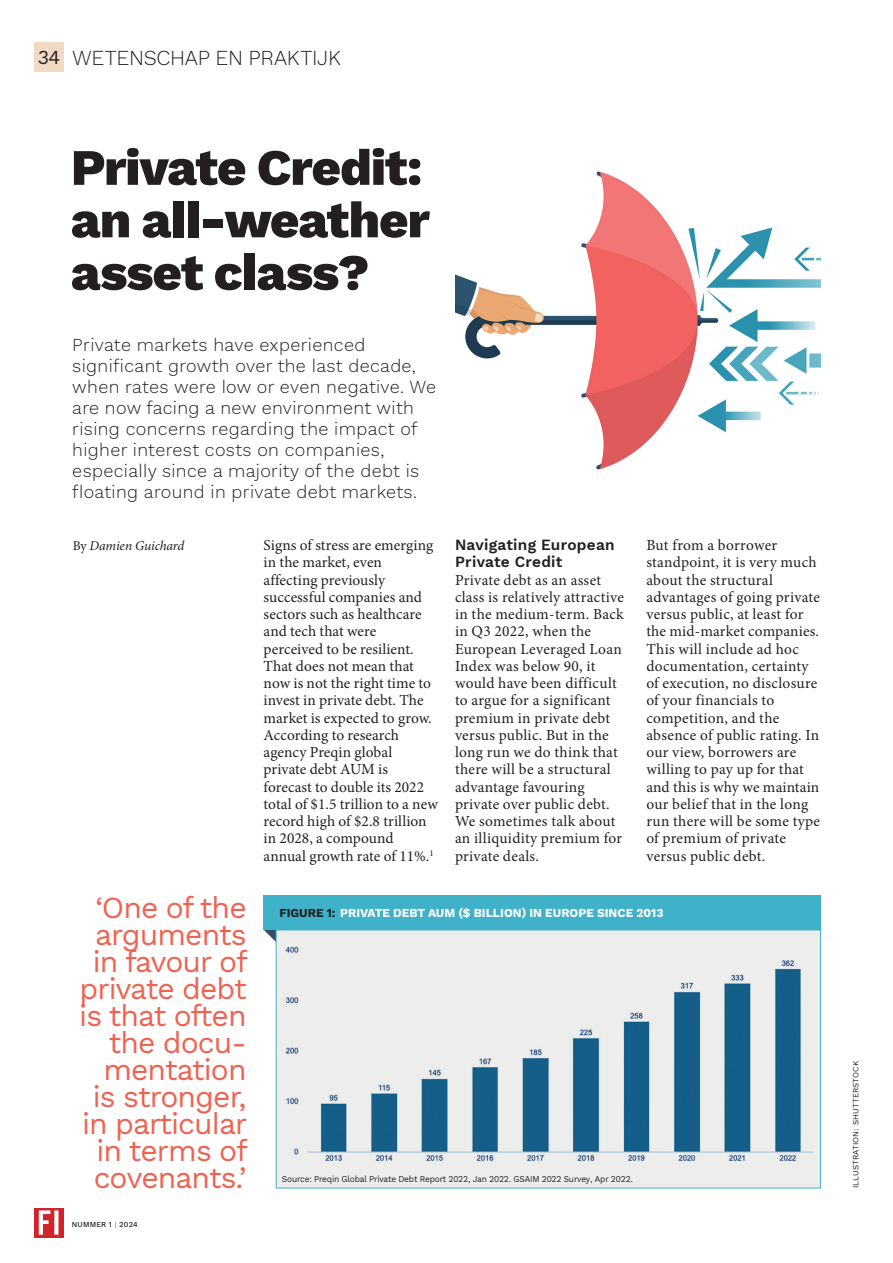
<style>
.page{position:relative;width:893px;height:1263px;background:#fff}
.page>*{position:absolute;margin:0;border:0;box-sizing:border-box;transform-origin:0 0}
.t1{font:800 51px/52.5px "Work Sans";letter-spacing:-.02em;color:#231f20}
.t2{font:30px/27px "Work Sans";letter-spacing:-.03em;color:#f16150;text-align:right}
.t3{font:300 21px "Work Sans";letter-spacing:-.01em;color:#231f20}
.t4{font:300 18px/21px "Work Sans";letter-spacing:.02em;color:#231f20}
.t5{font:15.3px/17.2px "Minion Pro";letter-spacing:.01em;color:#231f20}
.t6{font:600 15.3px/17.2px "Work Sans";letter-spacing:.02em;color:#231f20}
.t7{font:italic 13.5px "Minion Pro";letter-spacing:-.01em;color:#231f20}
.t8{font:700 12px "Work Sans";color:#fff}
.t9{font:8.85px "Work Sans";letter-spacing:-.02em;color:#231f20;scale:.95 1}
.t10{font:7.95px "Work Sans";letter-spacing:.02em;color:#231f20}
.t11{font:500 7.5px "Work Sans";letter-spacing:.02em;color:#231f20}
.s1{font-weight:400;font-size:19.5px}
.s2{font-style:normal}
.s3{font-weight:400;color:#d1232a}
.s4{color:#231f20}
</style>
<div class="page">
<svg style="left:34px;top:1208px;width:30px;height:29px"></svg>
<svg style="left:39px;top:1210px;width:19px;height:25px"></svg>
<div style="left:34px;top:43px;width:30px;height:29px;background:#f0dac4"></div>
<svg style="left:264px;top:930px;width:12px;height:12px"></svg>
<div style="left:264px;top:895px;width:557px;height:35px;background:#3fb1c8"></div>
<div style="left:276px;top:930px;width:545px;height:258px;background:#ededec;border:1px solid #3fb1c8"></div>
<img style="left:285px;top:946px;width:527px;height:215px">
<img style="left:455px;top:171px;width:366px;height:299px">
<h3 class="t3" style="left:38px;top:42px;width:305px"><span class="s1">34</span> WETENSCHAP EN PRAKTIJK</h3>
<h1 class="t1" style="left:71px;top:139px;width:360px">Private Credit: an all-weather asset class?</h1>
<p class="t4" style="left:72px;top:334px;width:365px">Private markets have experienced significant growth over the last decade, when rates were low or even negative. We are now facing a new environment with rising concerns regarding the impact of higher interest costs on companies, especially since a majority of the debt is floating around in private debt markets.</p>
<p class="t7" style="left:73px;top:537px;width:113px"><span class="s2">By</span> Damien Guichard</p>
<p class="t6" style="left:455px;top:536px;width:161px">Navigating European<br>Private Credit</p>
<p class="t5" style="left:455px;top:571px;width:170px">Private debt as an asset class is relatively attractive in the medium-term. Back in Q3 2022, when the<br>European Leveraged Loan<br>Index was below 90, it would have been difficult to argue for a significant premium in private debt versus public. But in the long run we do think that there will be a structural advantage favouring private over public debt.<br>We sometimes talk about an illiquidity premium for private deals.</p>
<p class="t5" style="left:264px;top:537px;width:176px">Signs of stress are emerging in the market, even affecting previously successful companies and sectors such as healthcare and tech that were perceived to be resilient.<br>That does not mean that now is not the right time to invest in private debt. The market is expected to grow.<br>According to research agency Preqin global private debt AUM is forecast to double its 2022 total of $1.5 trillion to a new record high of $2.8 trillion in 2028, a compound annual growth rate of 11%.<sup>1</sup></p>
<p class="t5" style="left:646px;top:537px;width:175px">But from a borrower standpoint, it is very much about the structural advantages of going private versus public, at least for the mid-market companies.<br>This will include ad hoc documentation, certainty of execution, no disclosure of your financials to competition, and the absence of public rating. In our view, borrowers are willing to pay up for that and this is why we maintain our belief that in the long run there will be some type of premium of private versus public debt.</p>
<h2 class="t2" style="left:79px;top:893px;width:170px">‘One of the arguments in favour of private debt is that often the docu&shy;mentation is stronger, in particular in terms of covenants.’</h2>
<p class="t11" style="left:72px;top:1219px;width:67px">NUMMER 1 <span class="s3">|</span> 2024</p>
<p class="t8" style="left:279px;top:903px;width:386px"><span class="s4">FIGURE 1:</span> PRIVATE DEBT AUM ($ BILLION) IN EUROPE SINCE 2013</p>
<p class="t9" style="left:282px;top:1172px;width:371px">Source: Preqin Global Private Debt Report 2022, Jan 2022. GSAIM 2022 Survey, Apr 2022.</p>
<p class="t10" style="left:850px;top:1188px;width:129px;rotate:-90deg">ILLUSTRATION: SHUTTERSTOCK</p>
</div>
